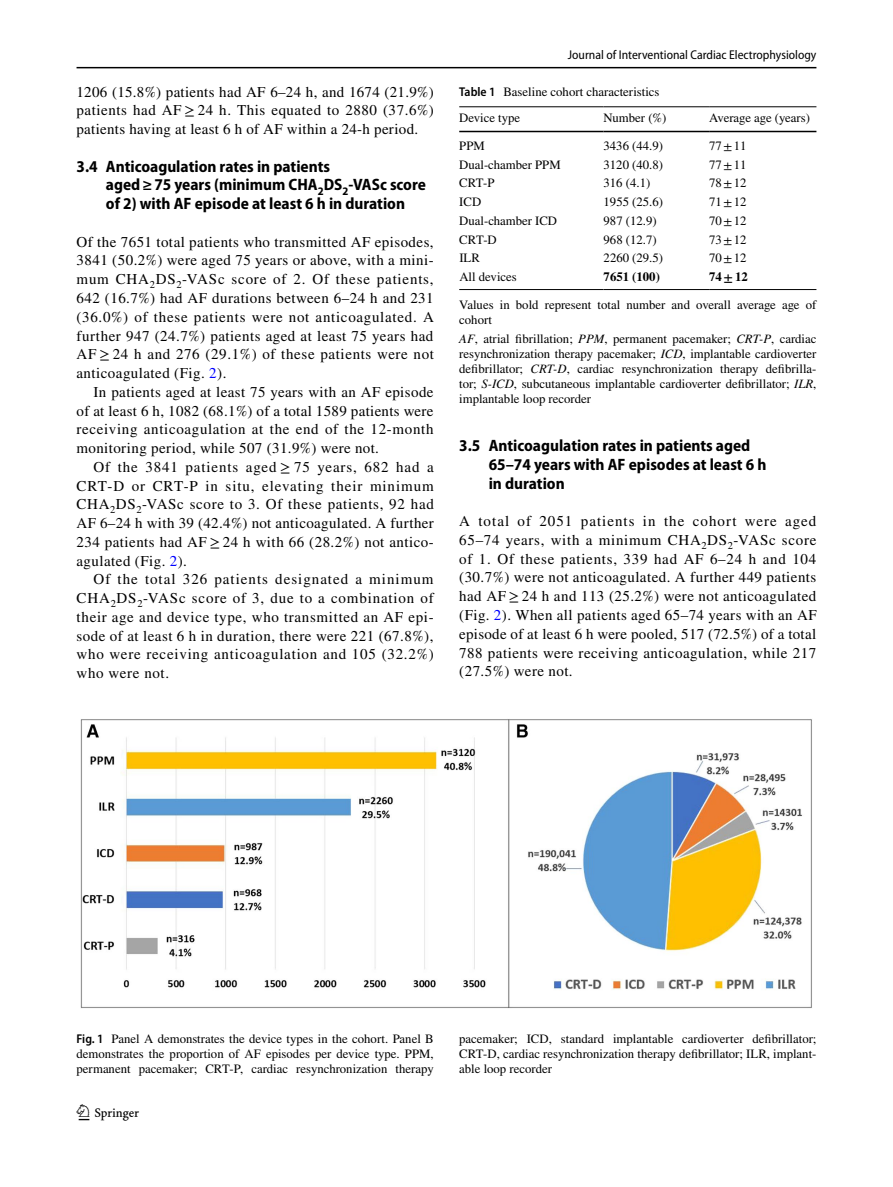
<style>
.page{position:relative;width:893px;height:1187px;background:#fff}
.page>*{position:absolute;margin:0;border:0;box-sizing:border-box;transform-origin:0 0}
.t1{font:22.5px "Springnew Regular 2";color:#000}
.t2{font:700 semi-condensed 16.5px/18.8px "Myriad Pro";color:#000}
.t3{font:15px/18.8px "STIX";letter-spacing:.035em;color:#000;text-align:justify}
.t4{font:12.75px/15px "STIX";color:#000;text-align:justify}
.t5{font:semi-condensed 12.75px "Myriad Pro";color:#000}
.t6{font:700 12.75px "STIX";color:#000}
.s1{color:#00f}
.s2{font-family:"Myriad Pro";font-weight:600;font-stretch:semi-condensed}
.s3{font-style:italic}
</style>
<div class="page">
<hr style="left:77px;top:67px;width:739px;height:1px;background:#000">
<img style="left:81px;top:719px;width:731px;height:288px">
<hr style="left:459px;top:106px;width:144px;height:1px;background:#000">
<hr style="left:459px;top:131px;width:144px;height:1px;background:#000">
<hr style="left:603px;top:106px;width:106px;height:1px;background:#000">
<hr style="left:603px;top:131px;width:106px;height:1px;background:#000">
<hr style="left:709px;top:106px;width:107px;height:1px;background:#000">
<hr style="left:709px;top:131px;width:107px;height:1px;background:#000">
<hr style="left:459px;top:289px;width:144px;height:1px;background:#000">
<hr style="left:603px;top:289px;width:106px;height:1px;background:#000">
<hr style="left:709px;top:289px;width:107px;height:1px;background:#000">
<p class="t3" style="left:77px;top:83px;width:359px">1206 (15.8%) patients had AF 6–24 h, and 1674 (21.9%) patients had AF ≥ 24 h. This equated to 2880 (37.6%) patients having at least 6 h of AF within a 24-h period.</p>
<p class="t2" style="left:106px;top:157px;width:322px;text-indent:-29px">3.4 Anticoagulation rates in patients<br>aged≥75 years (minimum CHA<sub>2</sub>DS<sub>2</sub>‑VASc score of 2) with AF episode at least 6 h in duration</p>
<p class="t3" style="left:77px;top:233px;width:359px">Of the 7651 total patients who transmitted AF episodes, 3841 (50.2%) were aged 75 years or above, with a mini&shy;mum CHA<sub>2</sub>DS<sub>2</sub>-VASc score of 2. Of these patients, 642 (16.7%) had AF durations between 6–24 h and 231 (36.0%) of these patients were not anticoagulated. A further 947 (24.7%) patients aged at least 75 years had AF ≥ 24 h and 276 (29.1%) of these patients were not anticoagulated (Fig. <span class="s1">2</span>).</p>
<p class="t3" style="left:77px;top:383px;width:359px;text-indent:17px">In patients aged at least 75 years with an AF episode of at least 6 h, 1082 (68.1%) of a total 1589 patients were receiving anticoagulation at the end of the 12-month monitoring period, while 507 (31.9%) were not.</p>
<p class="t3" style="left:77px;top:458px;width:359px;text-indent:17px">Of the 3841 patients aged ≥ 75 years, 682 had a CRT-D or CRT-P in situ, elevating their minimum CHA<sub>2</sub>DS<sub>2</sub>-VASc score to 3. Of these patients, 92 had AF 6–24 h with 39 (42.4%) not anticoagulated. A further 234 patients had AF ≥ 24 h with 66 (28.2%) not antico&shy;agulated (Fig. <span class="s1">2</span>).</p>
<p class="t3" style="left:77px;top:571px;width:359px;text-indent:17px">Of the total 326 patients designated a minimum CHA<sub>2</sub>DS<sub>2</sub>-VASc score of 3, due to a combination of their age and device type, who transmitted an AF epi&shy;sode of at least 6 h in duration, there were 221 (67.8%), who were receiving anticoagulation and 105 (32.2%) who were not.</p>
<p class="t5" style="left:568px;top:48px;width:250px">Journal of Interventional Cardiac Electrophysiology</p>
<p class="t4" style="left:459px;top:85px;width:202px"><span class="s2">Table 1</span> Baseline cohort characteristics</p>
<p class="t4" style="left:459px;top:111px;width:63px">Device type</p>
<p class="t4" style="left:603px;top:111px;width:64px">Number (%)</p>
<p class="t4" style="left:709px;top:111px;width:102px">Average age (years)</p>
<p class="t4" style="left:459px;top:139px;width:27px">PPM</p>
<p class="t4" style="left:603px;top:139px;width:61px">3436 (44.9)</p>
<p class="t4" style="left:709px;top:139px;width:39px">77±11</p>
<p class="t4" style="left:459px;top:158px;width:103px">Dual-chamber PPM</p>
<p class="t4" style="left:604px;top:158px;width:61px">3120 (40.8)</p>
<p class="t4" style="left:709px;top:158px;width:39px">77±11</p>
<p class="t4" style="left:459px;top:176px;width:37px">CRT-P</p>
<p class="t4" style="left:604px;top:176px;width:48px">316 (4.1)</p>
<p class="t4" style="left:709px;top:176px;width:39px">78±12</p>
<p class="t4" style="left:459px;top:195px;width:23px">ICD</p>
<p class="t4" style="left:604px;top:195px;width:61px">1955 (25.6)</p>
<p class="t4" style="left:709px;top:195px;width:39px">71±12</p>
<p class="t4" style="left:459px;top:214px;width:99px">Dual-chamber ICD</p>
<p class="t4" style="left:604px;top:214px;width:55px">987 (12.9)</p>
<p class="t4" style="left:709px;top:214px;width:39px">70±12</p>
<p class="t4" style="left:459px;top:232px;width:39px">CRT-D</p>
<p class="t4" style="left:604px;top:232px;width:55px">968 (12.7)</p>
<p class="t4" style="left:709px;top:232px;width:39px">73±12</p>
<p class="t4" style="left:459px;top:251px;width:22px">ILR</p>
<p class="t4" style="left:604px;top:251px;width:61px">2260 (29.5)</p>
<p class="t4" style="left:709px;top:251px;width:39px">70±12</p>
<p class="t4" style="left:459px;top:270px;width:59px">All devices</p>
<p class="t6" style="left:604px;top:269px;width:58px">7651 (100)</p>
<p class="t6" style="left:709px;top:269px;width:40px">74±12</p>
<p class="t4" style="left:459px;top:298px;width:359px">Values in bold represent total number and overall average age of cohort</p>
<p class="t4" style="left:459px;top:332px;width:359px"><span class="s3">AF</span>, atrial fibrillation; <span class="s3">PPM</span>, permanent pacemaker; <span class="s3">CRT-P</span>, cardiac resynchronization therapy pacemaker; <span class="s3">ICD</span>, implantable cardioverter defibrillator; <span class="s3">CRT-D</span>, cardiac resynchronization therapy defibrilla&shy;tor; <span class="s3">S-ICD</span>, subcutaneous implantable cardioverter defibrillator; <span class="s3">ILR</span>, implantable loop recorder</p>
<p class="t2" style="left:489px;top:436px;width:279px;text-indent:-29px">3.5 Anticoagulation rates in patients aged<br>65–74 years with AF episodes at least 6 h in duration</p>
<p class="t3" style="left:459px;top:512px;width:359px">A total of 2051 patients in the cohort were aged 65–74 years, with a minimum CHA<sub>2</sub>DS<sub>2</sub>-VASc score of 1. Of these patients, 339 had AF 6–24 h and 104 (30.7%) were not anticoagulated. A further 449 patients had AF ≥ 24 h and 113 (25.2%) were not anticoagulated (Fig. <span class="s1">2</span>). When all patients aged 65–74 years with an AF episode of at least 6 h were pooled, 517 (72.5%) of a total 788 patients were receiving anticoagulation, while 217 (27.5%) were not.</p>
<p class="t4" style="left:77px;top:1032px;width:359px"><span class="s2">Fig. 1</span> Panel A demonstrates the device types in the cohort. Panel B demonstrates the proportion of AF episodes per device type. PPM, permanent pacemaker; CRT-P, cardiac resynchronization therapy</p>
<p class="t4" style="left:459px;top:1032px;width:359px">pacemaker; ICD, standard implantable cardioverter defibrillator; CRT-D, cardiac resynchronization therapy defibrillator; ILR, implant&shy;able loop recorder</p>
<h1 class="t1" style="left:79px;top:1104px;width:62px">1 3</h1>
</div>
